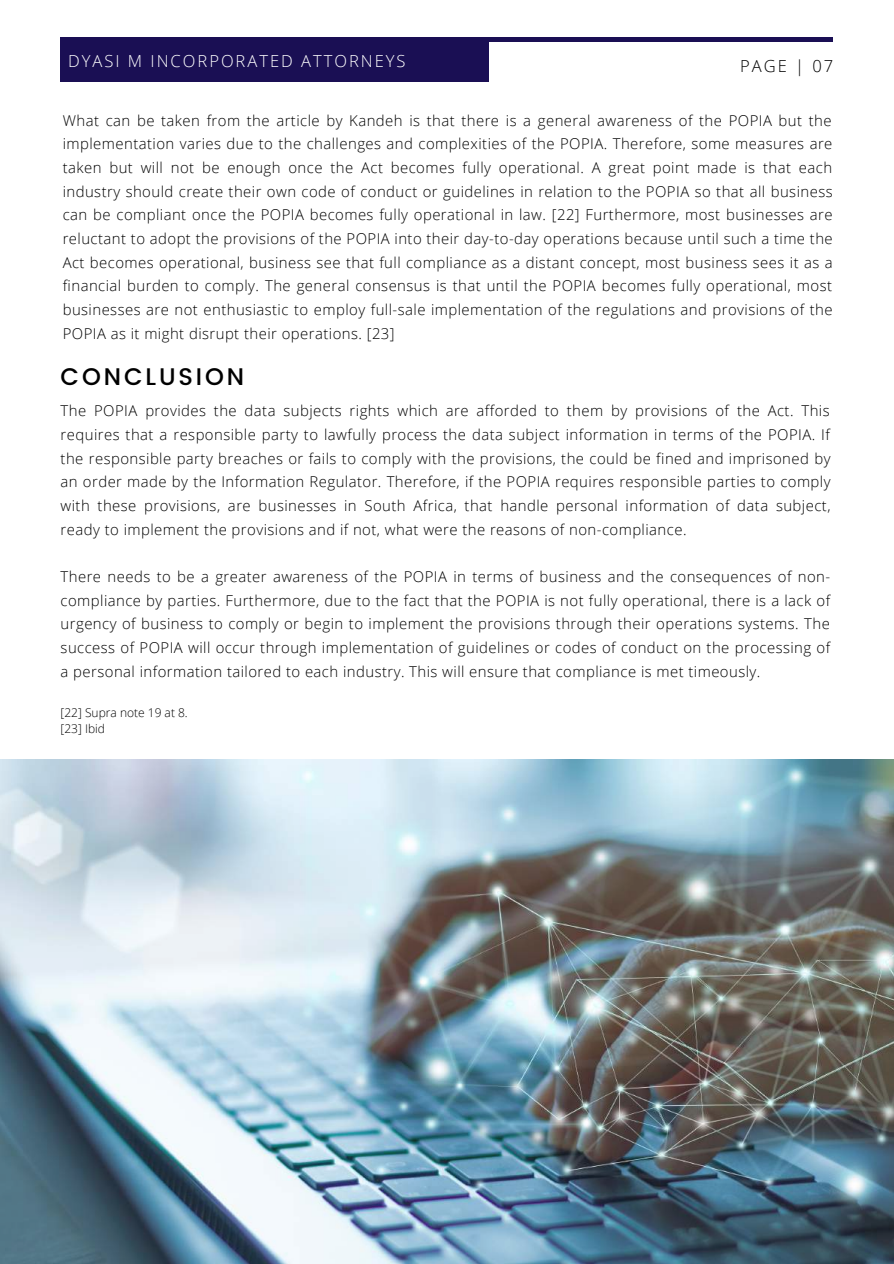
<style>
.page{position:relative;width:894px;height:1264px;background:#fff}
.page>*{position:absolute;margin:0;border:0;box-sizing:border-box;transform-origin:0 0}
.t1{font:500 24px "Poppins";letter-spacing:.12em;color:#000}
.t2{font:300 16.5px "Open Sans";letter-spacing:.12em;color:#fff}
.t3{font:300 16.5px "Open Sans";letter-spacing:.12em;color:#000}
.t4{font:300 14.85px/23.7px "Open Sans";letter-spacing:.03em;color:#000;text-align:justify}
.t5{font:300 12px/16px "Open Sans";color:#000}
</style>
<div class="page">
<hr style="left:61px;top:38px;width:771px;height:3px;background:#1a0f54">
<div style="left:61px;top:38px;width:427px;height:44px;background:#1a0f54"></div>
<img style="left:0;top:759px;width:893px;height:504px">
<p class="t2" style="left:68px;top:49px;width:339px">DYASI M INCORPORATED ATTORNEYS</p>
<p class="t3" style="left:740px;top:54px;width:94px">PAGE | 07</p>
<p class="t4" style="left:63px;top:108px;width:771px">What can be taken from the article by Kandeh is that there is a general awareness of the POPIA but the implementation varies due to the challenges and complexities of the POPIA. Therefore, some measures are taken but will not be enough once the Act becomes fully operational. A great point made is that each industry should create their own code of conduct or guidelines in relation to the POPIA so that all business can be compliant once the POPIA becomes fully operational in law. [22] Furthermore, most businesses are reluctant to adopt the provisions of the POPIA into their day-to-day operations because until such a time the Act becomes operational, business see that full compliance as a distant concept, most business sees it as a financial burden to comply. The general consensus is that until the POPIA becomes fully operational, most businesses are not enthusiastic to employ full-sale implementation of the regulations and provisions of the POPIA as it might disrupt their operations. [23]</p>
<h1 class="t1" style="left:61px;top:363px;width:185px">CONCLUSION</h1>
<p class="t4" style="left:61px;top:399px;width:771px">The POPIA provides the data subjects rights which are afforded to them by provisions of the Act. This requires that a responsible party to lawfully process the data subject information in terms of the POPIA. If the responsible party breaches or fails to comply with the provisions, the could be fined and imprisoned by an order made by the Information Regulator. Therefore, if the POPIA requires responsible parties to comply with these provisions, are businesses in South Africa, that handle personal information of data subject, ready to implement the provisions and if not, what were the reasons of non-compliance.</p>
<p class="t4" style="left:61px;top:564px;width:771px">There needs to be a greater awareness of the POPIA in terms of business and the consequences of non&shy;compliance by parties. Furthermore, due to the fact that the POPIA is not fully operational, there is a lack of urgency of business to comply or begin to implement the provisions through their operations systems. The success of POPIA will occur through implementation of guidelines or codes of conduct on the processing of a personal information tailored to each industry. This will ensure that compliance is met timeously.</p>
<p class="t5" style="left:61px;top:704px;width:129px">[22] Supra note 19 at 8. [23] Ibid</p>
</div>
